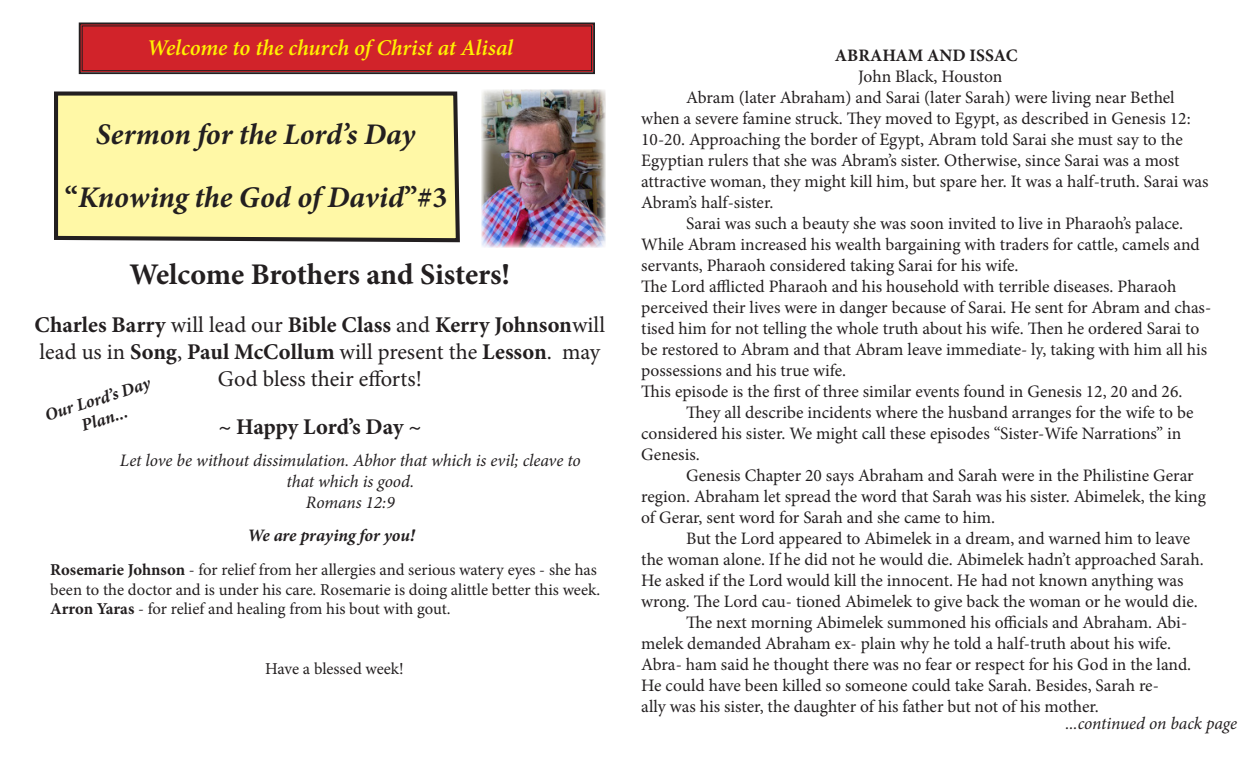
<style>
.page{position:relative;width:1260px;height:765px;background:#fff}
.page>*{position:absolute;margin:0;border:0;box-sizing:border-box;transform-origin:0 0}
.t1{font:italic 700 30px "Minion Pro";letter-spacing:-.005em;color:#231f20}
.t2{font:700 30px "Minion Pro";letter-spacing:-.005em;color:#231f20}
.t3{font:22.5px/27px "Minion Pro";color:#231f20;text-align:center}
.t4{font:italic 600 22.5px "Minion Pro";letter-spacing:-.01em;color:#fff101}
.t5{font:700 22.5px "Minion Pro";letter-spacing:-.01em;color:#231f20}
.t6{font:17.5px/21px "Minion Pro";letter-spacing:-.005em;color:#231f20}
.t7{font:italic 17.5px "Minion Pro";letter-spacing:-.005em;color:#231f20}
.t8{font:italic 700 17.5px "Minion Pro";letter-spacing:-.01em;color:#231f20}
.t9{font:700 17.5px "Minion Pro";color:#231f20}
.t10{font:16.62px/20px "Minion Pro";color:#231f20}
.s1{font-style:normal}
.s2{font-weight:700}
</style>
<div class="page">
<svg style="left:54px;top:91px;width:406px;height:152px;background:#efe89e"></svg>
<svg style="left:78px;top:22px;width:517px;height:53px;background:#c22a30"></svg>
<div style="left:82px;top:26px;width:510px;height:45px;border:1px solid #231f20"></div>
<img style="left:482px;top:90px;width:123px;height:158px">
<p class="t4" style="left:147px;top:32px;width:368px">Welcome to the church of Christ at Alisal</p>
<p class="t1" style="left:96px;top:113px;width:321px">Sermon for the Lord’s Day</p>
<p class="t1" style="left:65px;top:176px;width:384px"><span class="s1">“</span>Knowing the God of David<span class="s1">”#3</span></p>
<p class="t2" style="left:130px;top:253px;width:382px">Welcome Brothers and Sisters!</p>
<p class="t3" style="left:35px;top:311px;width:572px"><span class="s2">Charles Barry</span> will lead our <span class="s2">Bible Class</span> and <span class="s2">Kerry Johnson</span>will lead us in <span class="s2">Song</span>, <span class="s2">Paul McCollum</span> will present the <span class="s2">Lesson</span>. may<br>God bless their efforts!</p>
<p class="t5" style="left:218px;top:411px;width:205px">~ Happy Lord’s Day ~</p>
<p class="t8" style="left:42px;top:404px;width:111px;rotate:-18deg">Our Lord’s Day</p>
<p class="t8" style="left:78px;top:414px;width:49px;rotate:-18deg">Plan...</p>
<p class="t7" style="left:120px;top:448px;width:462px">Let love be without dissimulation. Abhor that which is evil; cleave to</p>
<p class="t7" style="left:287px;top:469px;width:129px">that which is good.</p>
<p class="t7" style="left:306px;top:490px;width:90px">Romans 12:9</p>
<p class="t8" style="left:248px;top:523px;width:169px">We are praying for you!</p>
<p class="t10" style="left:50px;top:559px;width:551px"><span class="s2">Rosemarie Johnson</span> - for relief from her allergies and serious watery eyes - she has been to the doctor and is under his care. Rosemarie is doing alittle better this week.</p>
<p class="t10" style="left:50px;top:599px;width:402px"><span class="s2">Arron Yaras</span> - for relief and healing from his bout with gout.</p>
<p class="t10" style="left:265px;top:659px;width:140px">Have a blessed week!</p>
<p class="t9" style="left:835px;top:43px;width:184px">ABRAHAM AND ISSAC</p>
<p class="t6" style="left:858px;top:66px;width:146px">John Black, Houston</p>
<p class="t6" style="left:641px;top:87px;width:569px;text-indent:45px">Abram (later Abraham) and Sarai (later Sarah) were living near Bethel when a severe famine struck. They moved to Egypt, as described in Genesis 12:<br>10-20. Approaching the border of Egypt, Abram told Sarai she must say to the Egyptian rulers that she was Abram’s sister. Otherwise, since Sarai was a most attractive woman, they might kill him, but spare her. It was a half-truth. Sarai was Abram’s half-sister.</p>
<p class="t6" style="left:641px;top:213px;width:560px;text-indent:45px">Sarai was such a beauty she was soon invited to live in Pharaoh’s palace.<br>While Abram increased his wealth bargaining with traders for cattle, camels and servants, Pharaoh considered taking Sarai for his wife.</p>
<p class="t6" style="left:641px;top:276px;width:572px">The Lord afflicted Pharaoh and his household with terrible diseases. Pharaoh perceived their lives were in danger because of Sarai. He sent for Abram and chas&shy;tised him for not telling the whole truth about his wife. Then he ordered Sarai to be restored to Abram and that Abram leave immediate- ly, taking with him all his possessions and his true wife.</p>
<p class="t6" style="left:641px;top:381px;width:543px">This episode is the first of three similar events found in Genesis 12, 20 and 26.</p>
<p class="t6" style="left:686px;top:402px;width:509px">They all describe incidents where the husband arranges for the wife to be</p>
<p class="t6" style="left:641px;top:423px;width:542px">considered his sister. We might call these episodes “Sister-Wife Narrations” in</p>
<p class="t6" style="left:641px;top:444px;width:60px">Genesis.</p>
<p class="t6" style="left:641px;top:465px;width:566px;text-indent:45px">Genesis Chapter 20 says Abraham and Sarah were in the Philistine Gerar region. Abraham let spread the word that Sarah was his sister. Abimelek, the king of Gerar, sent word for Sarah and she came to him.</p>
<p class="t6" style="left:641px;top:528px;width:564px;text-indent:45px">But the Lord appeared to Abimelek in a dream, and warned him to leave the woman alone. If he did not he would die. Abimelek hadn’t approached Sarah.<br>He asked if the Lord would kill the innocent. He had not known anything was wrong. The Lord cau- tioned Abimelek to give back the woman or he would die.</p>
<p class="t6" style="left:641px;top:612px;width:551px;text-indent:45px">The next morning Abimelek summoned his officials and Abraham. Abi&shy;melek demanded Abraham ex- plain why he told a half-truth about his wife.<br>Abra- ham said he thought there was no fear or respect for his God in the land.<br>He could have been killed so someone could take Sarah. Besides, Sarah re-</p>
<p class="t6" style="left:641px;top:696px;width:459px">ally was his sister, the daughter of his father but not of his mother.</p>
<p class="t7" style="left:1065px;top:711px;width:173px">...continued on back page</p>
</div>
